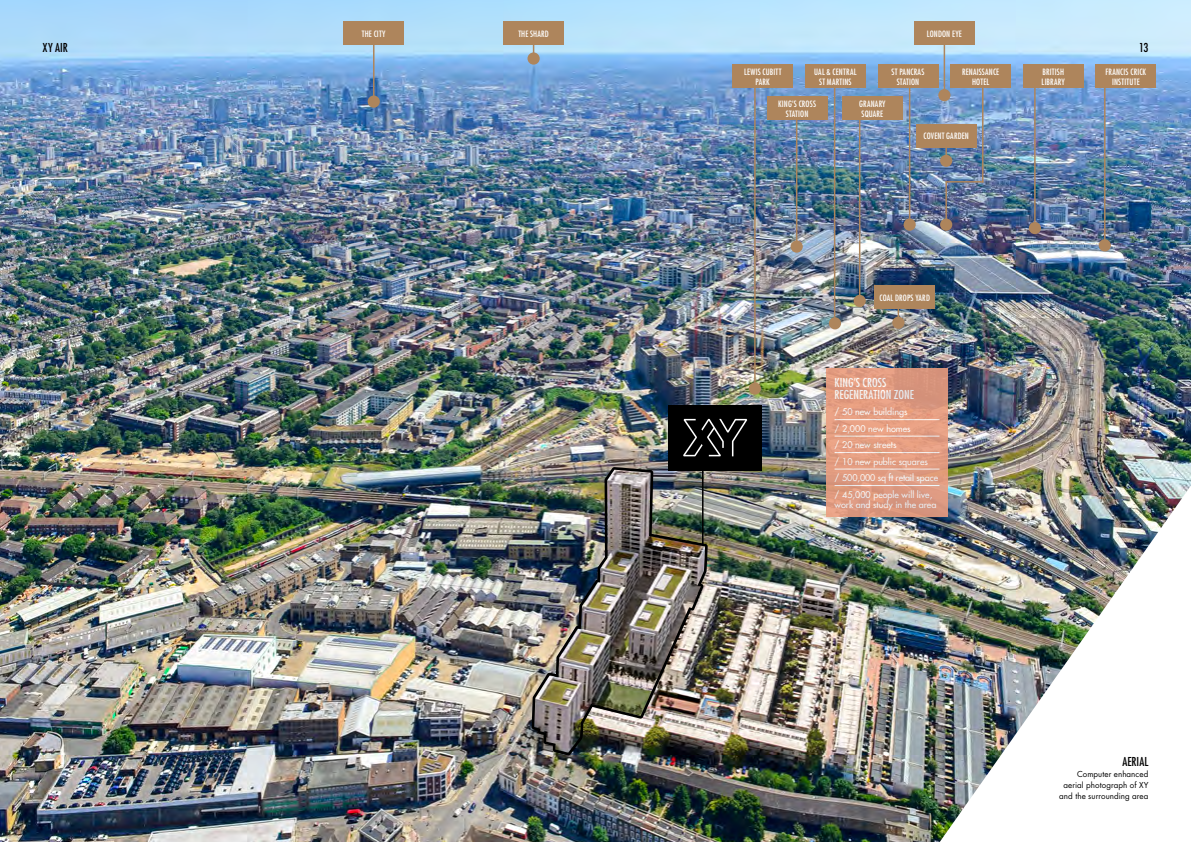
<style>
.page{position:relative;width:1191px;height:842px;background:#fff}
.page>*{position:absolute;margin:0;border:0;box-sizing:border-box;transform-origin:0 0}
.t1{font:condensed 12px/12px "Futura";color:#fff}
.t2{font:condensed 12px "Futura";letter-spacing:.01em;color:#000}
.t3{font:500 9px/16.5px "Futura CE";color:#fff}
.t4{font:condensed 8.5px/10px "Futura";letter-spacing:.02em;color:#fff;text-align:center}
.t5{font:8px/11px "Futura CE";letter-spacing:.01em;color:#000;text-align:right}
.t6{font:6.3px "Myriad Pro";color:#000}
</style>
<div class="page">
<img style="left:0;top:0;width:1191px;height:842px">
<img style="left:531px;top:467px;width:176px;height:288px">
<hr style="left:1034px;top:79px;width:1px;height:152px;background:#ae855c">
<div style="left:1022px;top:65px;width:61px;height:23px;background:#ae855c"></div>
<div style="left:503px;top:22px;width:61px;height:23px;background:#ae855c"></div>
<div style="left:527px;top:52px;width:12px;height:13px;background:#ae855c;border-radius:50%"></div>
<div style="left:853px;top:295px;width:12px;height:12px;background:#ae855c;border-radius:50%"></div>
<div style="left:903px;top:219px;width:12px;height:12px;background:#ae855c;border-radius:50%"></div>
<div style="left:790px;top:240px;width:12px;height:13px;background:#ae855c;border-radius:50%"></div>
<div style="left:940px;top:219px;width:12px;height:12px;background:#ae855c;border-radius:50%"></div>
<div style="left:1028px;top:222px;width:13px;height:12px;background:#ae855c;border-radius:50%"></div>
<div style="left:1098px;top:239px;width:12px;height:12px;background:#ae855c;border-radius:50%"></div>
<div style="left:829px;top:317px;width:12px;height:12px;background:#ae855c;border-radius:50%"></div>
<div style="left:343px;top:22px;width:61px;height:23px;background:#ae855c"></div>
<div style="left:368px;top:96px;width:12px;height:12px;background:#ae855c;border-radius:50%"></div>
<hr style="left:373px;top:36px;width:1px;height:66px;background:#ae855c">
<hr style="left:834px;top:72px;width:1px;height:257px;background:#ae855c">
<hr style="left:909px;top:79px;width:1px;height:146px;background:#ae855c">
<hr style="left:796px;top:108px;width:1px;height:139px;background:#ae855c">
<hr style="left:1104px;top:79px;width:1px;height:168px;background:#ae855c">
<hr style="left:982px;top:79px;width:1px;height:104px;background:#ae855c">
<hr style="left:859px;top:104px;width:1px;height:197px;background:#ae855c">
<div style="left:842px;top:97px;width:61px;height:23px;background:#ae855c"></div>
<div style="left:766px;top:97px;width:61px;height:23px;background:#ae855c"></div>
<div style="left:877px;top:65px;width:61px;height:23px;background:#ae855c"></div>
<div style="left:938px;top:89px;width:12px;height:12px;background:#ae855c;border-radius:50%"></div>
<hr style="left:943px;top:38px;width:2px;height:59px;background:#ae855c">
<div style="left:914px;top:22px;width:60px;height:23px;background:#ae855c"></div>
<div style="left:940px;top:155px;width:12px;height:12px;background:#ae855c;border-radius:50%"></div>
<hr style="left:945px;top:134px;width:2px;height:29px;background:#ae855c">
<hr style="left:945px;top:181px;width:2px;height:40px;background:#ae855c">
<div style="left:915px;top:124px;width:61px;height:23px;background:#ae855c"></div>
<div style="left:892px;top:317px;width:12px;height:12px;background:#ae855c;border-radius:50%"></div>
<hr style="left:897px;top:296px;width:2px;height:29px;background:#ae855c">
<div style="left:874px;top:286px;width:61px;height:23px;background:#ae855c"></div>
<div style="left:749px;top:382px;width:12px;height:13px;background:#ae855c;border-radius:50%"></div>
<hr style="left:754px;top:79px;width:1px;height:304px;background:#ae855c">
<div style="left:805px;top:65px;width:61px;height:23px;background:#ae855c"></div>
<div style="left:732px;top:65px;width:61px;height:23px;background:#ae855c"></div>
<div style="left:1095px;top:65px;width:61px;height:23px;background:#ae855c"></div>
<div style="left:950px;top:65px;width:61px;height:23px;background:#ae855c"></div>
<img style="left:939px;top:485px;width:252px;height:357px">
<hr style="left:702px;top:448px;width:1px;height:96px;background:#000">
<div style="left:668px;top:405px;width:94px;height:65px;background:#000"></div>
<svg style="left:683px;top:419px;width:64px;height:37px"></svg>
<svg style="left:826px;top:368px;width:122px;height:149px;background:#e09b81"></svg>
<hr style="left:834px;top:419px;width:105px;height:1px;background:#fff">
<hr style="left:834px;top:436px;width:105px;height:1px;background:#fff">
<hr style="left:834px;top:452px;width:105px;height:1px;background:#fff">
<hr style="left:834px;top:469px;width:105px;height:1px;background:#fff">
<hr style="left:834px;top:485px;width:105px;height:1px;background:#fff">
<hr style="left:946px;top:181px;width:37px;height:2px;background:#ae855c">
<p class="t4" style="left:362px;top:29px;width:25px">THE CITY</p>
<p class="t4" style="left:518px;top:29px;width:32px">THE SHARD</p>
<p class="t4" style="left:927px;top:29px;width:37px">LONDON EYE</p>
<h1 class="t2" style="left:43px;top:40px;width:27px">XY AIR</h1>
<h1 class="t2" style="left:1139px;top:40px;width:11px">13</h1>
<p class="t4" style="left:744px;top:66px;width:39px">LEWIS CUBITT<br>PARK</p>
<p class="t4" style="left:1105px;top:66px;width:42px">FRANCIS CRICK<br>INSTITUTE</p>
<p class="t4" style="left:891px;top:66px;width:34px">ST PANCRAS<br>STATION</p>
<p class="t4" style="left:962px;top:66px;width:39px">RENAISSANCE<br>HOTEL</p>
<p class="t4" style="left:1041px;top:66px;width:25px;text-align:left">BRITISH<br>LIBRARY</p>
<p class="t4" style="left:814px;top:66px;width:44px">UAL &amp; CENTRAL<br>ST MARTINS</p>
<p class="t4" style="left:778px;top:98px;width:39px">KING’S CROSS<br>STATION</p>
<p class="t4" style="left:859px;top:98px;width:28px;text-align:left">GRANARY<br>SQUARE</p>
<p class="t4" style="left:923px;top:131px;width:47px">COVENT GARDEN</p>
<p class="t4" style="left:879px;top:293px;width:52px">COAL DROPS YARD</p>
<h1 class="t1" style="left:834px;top:376px;width:81px">KING’S CROSS<br>REGENERATION ZONE</h1>
<p class="t3" style="left:834px;top:403px;width:105px">/ 50 new buildings<br>/ 2,000 new homes<br>/ 20 new streets<br>/ 10 new public squares<br>/ 500,000 sq ft retail space / 45,000 people will live,</p>
<p class="t3" style="left:834px;top:496px;width:103px">work and study in the area</p>
<p class="t6" style="left:1044px;top:656px;width:36px">Lorem ipsum</p>
<h1 class="t2" style="left:1122px;top:754px;width:28px">AERIAL</h1>
<p class="t5" style="left:1059px;top:769px;width:91px">Computer enhanced aerial photograph of XY and the surrounding area</p>
</div>
